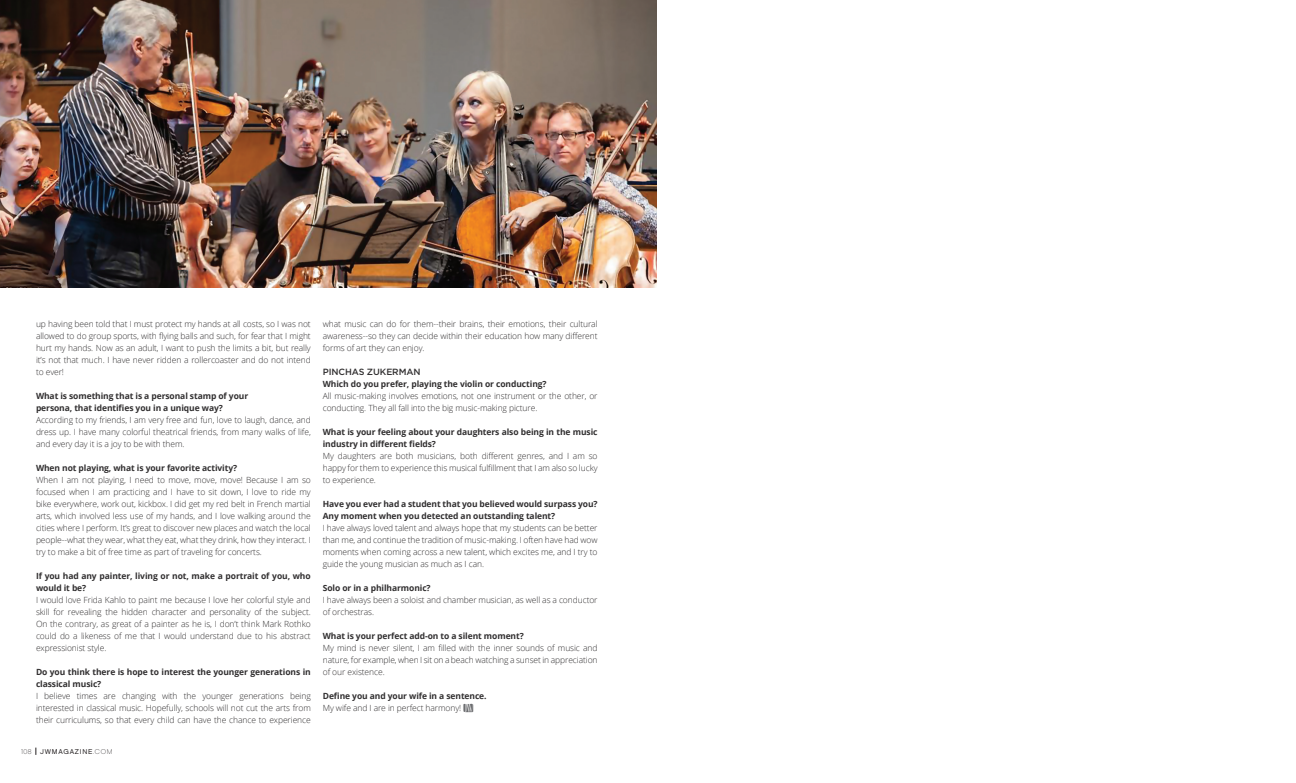
<style>
.page{position:relative;width:1296px;height:783px;background:#fff}
.page>*{position:absolute;margin:0;border:0;box-sizing:border-box;transform-origin:0 0}
.NEW_BODY{font:500 9px "Gotham";letter-spacing:-.01em;color:#312f30}
.NEW_BODY-2{font:300 8.5px/12px "Open Sans";letter-spacing:-.01em;color:#312f30;text-align:justify}
.NEW_BODY-3{font:700 8.5px/12px "Open Sans";letter-spacing:-.01em;color:#312f30}
.t1{font:7px "Chalet London Nineteen Sixty";letter-spacing:.11em;color:#231f20}
.s1{font-family:"Chalet Paris Nineteen Sixty"}
.s2{font-family:"JW";font-weight:400;font-size:17px;color:#6c6d70}
</style>
<div class="page">
<img style="left:0;top:0;width:657px;height:288px">
<p class="NEW_BODY-2" style="left:36px;top:317px;width:276px">up having been told that I must protect my hands at all costs, so I was not allowed to do group sports, with flying balls and such, for fear that I might hurt my hands. Now as an adult, I want to push the limits a bit, but really it’s not that much. I have never ridden a rollercoaster and do not intend to ever!</p>
<p class="NEW_BODY-3" style="left:36px;top:389px;width:214px">What is something that is a personal stamp of your</p>
<p class="NEW_BODY-3" style="left:36px;top:401px;width:188px">persona, that identifies you in a unique way?</p>
<p class="NEW_BODY-2" style="left:36px;top:413px;width:276px">According to my friends, I am very free and fun, love to laugh, dance, and dress up. I have many colorful theatrical friends, from many walks of life, and every day it is a joy to be with them.</p>
<p class="NEW_BODY-3" style="left:36px;top:461px;width:203px">When not playing, what is your favorite activity?</p>
<p class="NEW_BODY-2" style="left:36px;top:473px;width:276px">When I am not playing, I need to move, move, move! Because I am so focused when I am practicing and I have to sit down, I love to ride my bike everywhere, work out, kickbox. I did get my red belt in French martial arts, which involved less use of my hands, and I love walking around the cities where I perform. It’s great to discover new places and watch the local people--what they wear, what they eat, what they drink, how they interact. I try to make a bit of free time as part of traveling for concerts.</p>
<p class="NEW_BODY-3" style="left:36px;top:569px;width:276px">If you had any painter, living or not, make a portrait of you, who would it be?</p>
<p class="NEW_BODY-2" style="left:36px;top:593px;width:276px">I would love Frida Kahlo to paint me because I love her colorful style and skill for revealing the hidden character and personality of the subject.<br>On the contrary, as great of a painter as he is, I don’t think Mark Rothko could do a likeness of me that I would understand due to his abstract expressionist style.</p>
<p class="NEW_BODY-3" style="left:36px;top:665px;width:276px">Do you think there is hope to interest the younger generations in classical music?</p>
<p class="NEW_BODY-2" style="left:36px;top:689px;width:276px">I believe times are changing with the younger generations being interested in classical music. Hopefully, schools will not cut the arts from their curriculums, so that every child can have the chance to experience</p>
<p class="t1" style="left:21px;top:747px;width:93px"><span class="s1">108</span> JWMAGAZINE<span class="s1">.COM</span></p>
<p class="NEW_BODY-2" style="left:323px;top:317px;width:276px">what music can do for them--their brains, their emotions, their cultural awareness--so they can decide within their education how many different forms of art they can enjoy.</p>
<p class="NEW_BODY" style="left:323px;top:365px;width:99px">PINCHAS ZUKERMAN</p>
<p class="NEW_BODY-3" style="left:323px;top:377px;width:225px">Which do you prefer, playing the violin or conducting?</p>
<p class="NEW_BODY-2" style="left:323px;top:389px;width:276px">All music-making involves emotions, not one instrument or the other, or conducting. They all fall into the big music-making picture.</p>
<p class="NEW_BODY-3" style="left:323px;top:425px;width:276px">What is your feeling about your daughters also being in the music industry in different fields?</p>
<p class="NEW_BODY-2" style="left:323px;top:449px;width:276px">My daughters are both musicians, both different genres, and I am so happy for them to experience this musical fulfillment that I am also so lucky to experience.</p>
<p class="NEW_BODY-3" style="left:323px;top:497px;width:276px">Have you ever had a student that you believed would surpass you?</p>
<p class="NEW_BODY-3" style="left:323px;top:509px;width:234px">Any moment when you detected an outstanding talent?</p>
<p class="NEW_BODY-2" style="left:323px;top:521px;width:276px">I have always loved talent and always hope that my students can be better than me, and continue the tradition of music-making. I often have had wow moments when coming across a new talent, which excites me, and I try to guide the young musician as much as I can.</p>
<p class="NEW_BODY-3" style="left:323px;top:581px;width:109px">Solo or in a philharmonic?</p>
<p class="NEW_BODY-2" style="left:323px;top:593px;width:276px">I have always been a soloist and chamber musician, as well as a conductor of orchestras.</p>
<p class="NEW_BODY-3" style="left:323px;top:629px;width:202px">What is your perfect add-on to a silent moment?</p>
<p class="NEW_BODY-2" style="left:323px;top:641px;width:276px">My mind is never silent, I am filled with the inner sounds of music and nature, for example, when I sit on a beach watching a sunset in appreciation of our existence.</p>
<p class="NEW_BODY-3" style="left:323px;top:689px;width:165px">Define you and your wife in a sentence.</p>
<p class="NEW_BODY-2" style="left:323px;top:701px;width:152px">My wife and I are in perfect harmony! <span class="s2">A</span></p>
</div>
